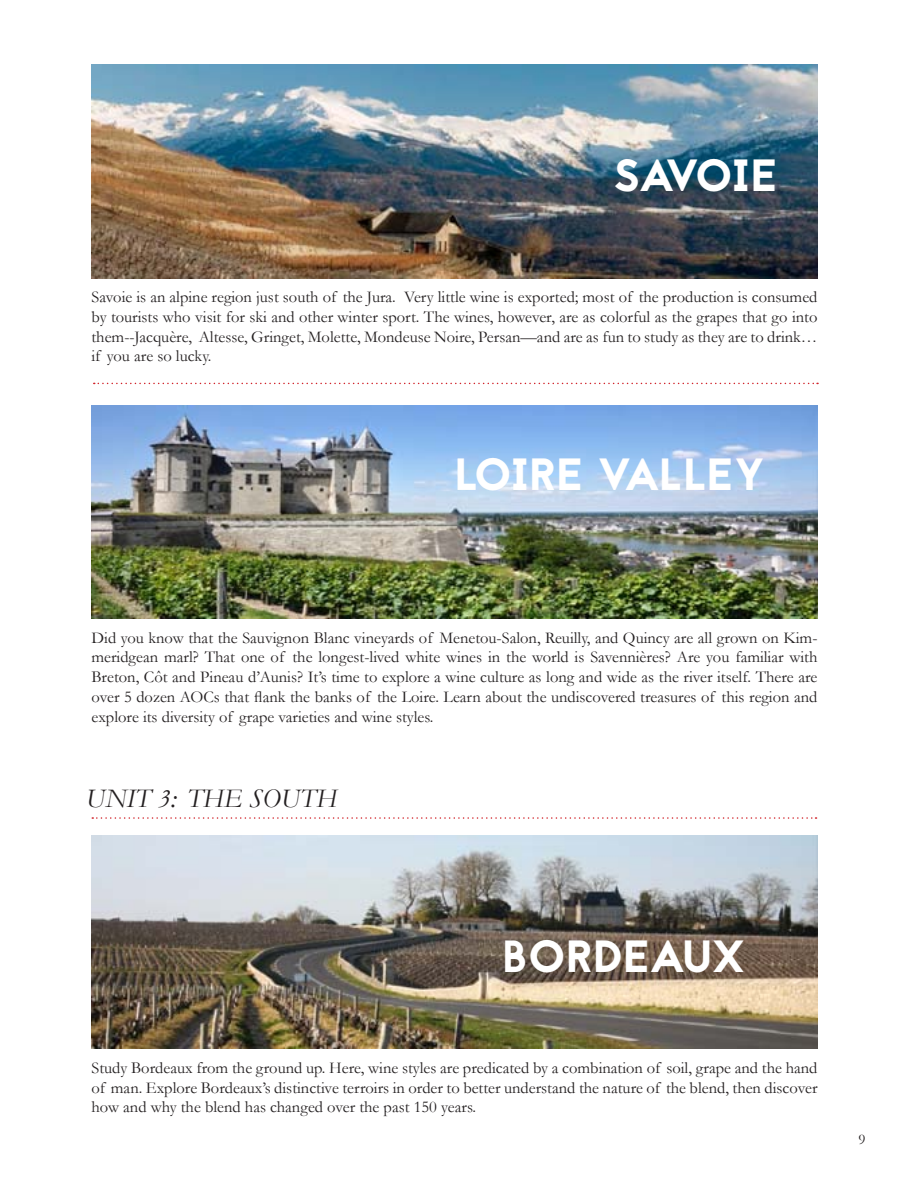
<style>
.page{position:relative;width:918px;height:1188px;background:#fff}
.page>*{position:absolute;margin:0;border:0;box-sizing:border-box;transform-origin:0 0}
.t1{font:45px "Jaapokki";letter-spacing:-.01em;color:#fff}
.t2{font:45px "Jaapokki";letter-spacing:.01em;color:#fff}
.t3{font:italic 27px "Garamond";color:#231f20}
.t4{font:16.5px/19.8px "Garamond";color:#231f20;text-align:justify}
.t5{font:15px "Garamond";color:#231f20}
</style>
<div class="page">
<img style="left:92px;top:64px;width:726px;height:214px">
<img style="left:92px;top:405px;width:726px;height:214px">
<img style="left:92px;top:835px;width:726px;height:214px">
<svg style="left:94px;top:383px;width:724px;height:1px"></svg>
<svg style="left:92px;top:817px;width:725px;height:2px"></svg>
<p class="t1" style="left:613px;top:144px;width:166px">SAVOIE</p>
<p class="t4" style="left:92px;top:287px;width:727px">Savoie is an alpine region just south of the Jura. Very little wine is exported; most of the production is consumed by tourists who visit for ski and other winter sport. The wines, however, are as colorful as the grapes that go into them--Jacquère, Altesse, Gringet, Molette, Mondeuse Noire, Persan—and are as fun to study as they are to drink… if you are so lucky.</p>
<p class="t1" style="left:455px;top:443px;width:312px">LOIRE VALLEY</p>
<p class="t4" style="left:92px;top:627px;width:728px">Did you know that the Sauvignon Blanc vineyards of Menetou-Salon, Reuilly, and Quincy are all grown on Kim&shy;meridgean marl? That one of the longest-lived white wines in the world is Savennières? Are you familiar with Breton, Côt and Pineau d’Aunis? It’s time to explore a wine culture as long and wide as the river itself. There are over 5 dozen AOCs that flank the banks of the Loire. Learn about the undiscovered treasures of this region and explore its diversity of grape varieties and wine styles.</p>
<p class="t3" style="left:86px;top:782px;width:252px">UNIT 3: THE SOUTH</p>
<p class="t2" style="left:503px;top:925px;width:244px">BORDEAUX</p>
<p class="t4" style="left:92px;top:1058px;width:728px">Study Bordeaux from the ground up. Here, wine styles are predicated by a combination of soil, grape and the hand of man. Explore Bordeaux’s distinctive terroirs in order to better understand the nature of the blend, then discover how and why the blend has changed over the past 150 years.</p>
<p class="t5" style="left:858px;top:1130px;width:9px">9</p>
</div>
